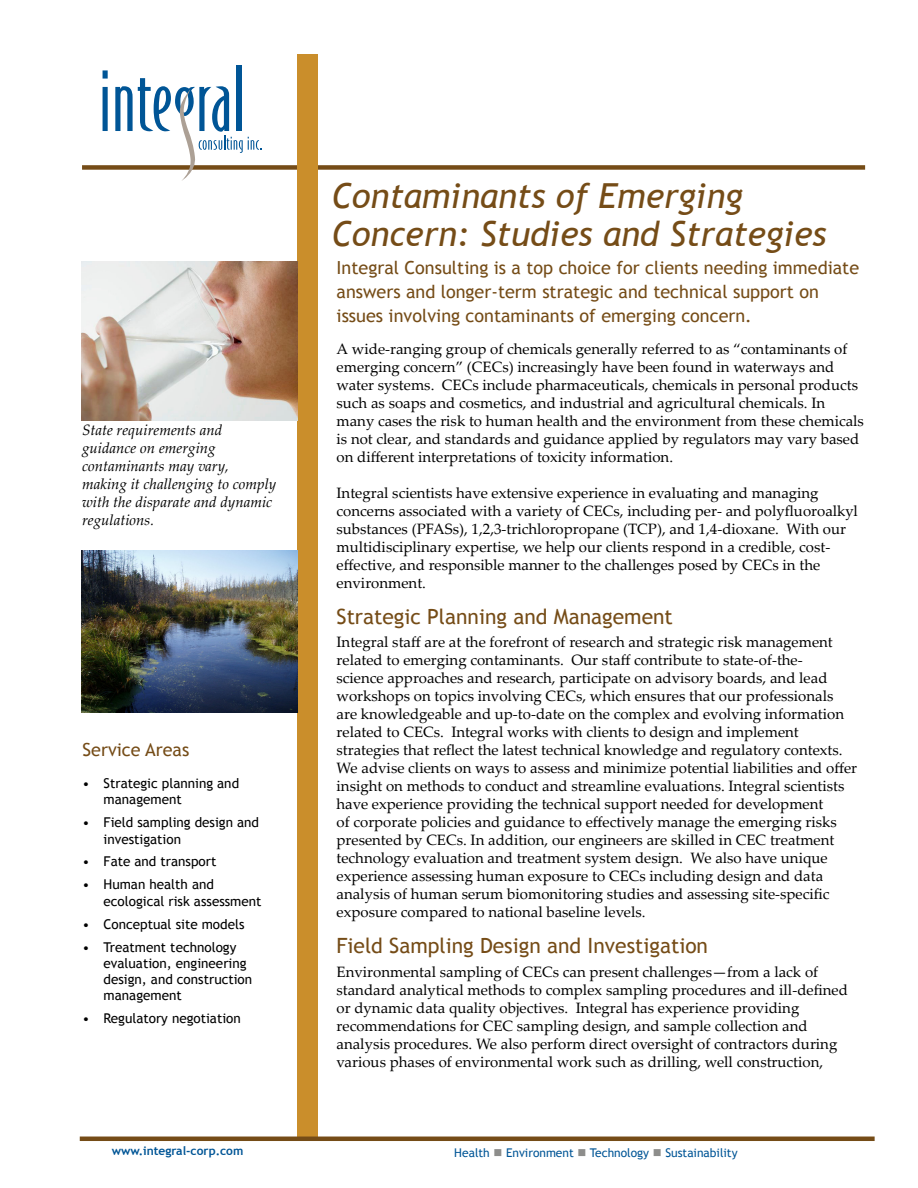
<style>
.page{position:relative;width:918px;height:1188px;background:#fff}
.page>*{position:absolute;margin:0;border:0;box-sizing:border-box;transform-origin:0 0}
.t1{font:italic 34.5px/37.5px "Trebuchet MS";color:#754c17}
.t2{font:21px "Trebuchet MS";color:#754c17}
.t3{font:18px/24px "Trebuchet MS";color:#754c17}
.t4{font:15px/18px "Palatino Linotype";color:#000}
.t5{font:italic 15px/18px "Palatino Linotype";color:#000}
.t6{font:13.5px/16.2px "Trebuchet MS";color:#000}
.t7{font:12px "Trebuchet MS";color:#005596}
.t8{font:700 12px "Trebuchet MS";color:#005596}
.s1{color:#8d8d8b}
</style>
<div class="page">
<div style="left:82px;top:165px;width:783px;height:5px;background:#754c17"></div>
<div style="left:297px;top:54px;width:20px;height:1082px;background:#ca8e2b"></div>
<hr style="left:80px;top:1137px;width:795px;height:4px;background:#754c17">
<svg style="left:103px;top:70px;width:5px;height:61px"></svg>
<div style="left:237px;top:65px;width:5px;height:66px;background:#005596"></div>
<svg style="left:115px;top:78px;width:147px;height:103px"></svg>
<img style="left:81px;top:551px;width:216px;height:162px">
<img style="left:81px;top:261px;width:216px;height:159px">
<p class="t5" style="left:82px;top:420px;width:196px">State requirements and guidance on emerging contaminants may vary, making it challenging to comply with the disparate and dynamic regulations.</p>
<p class="t3" style="left:83px;top:738px;width:108px">Service Areas</p>
<p class="t6" style="left:104px;top:775px;width:137px;text-indent:-21px">• Strategic planning and management</p>
<p class="t6" style="left:104px;top:815px;width:157px;text-indent:-21px">• Field sampling design and investigation</p>
<p class="t6" style="left:83px;top:854px;width:135px">• Fate and transport</p>
<p class="t6" style="left:104px;top:877px;width:159px;text-indent:-21px">• Human health and ecological risk assessment</p>
<p class="t6" style="left:83px;top:916px;width:163px">• Conceptual site models</p>
<p class="t6" style="left:104px;top:939px;width:150px;text-indent:-21px">• Treatment technology evaluation, engineering design, and construction management</p>
<p class="t6" style="left:83px;top:1010px;width:160px">• Regulatory negotiation</p>
<h1 class="t1" style="left:331px;top:178px;width:497px">Contaminants of Emerging<br>Concern: Studies and Strategies</h1>
<p class="t3" style="left:337px;top:256px;width:524px">Integral Consulting is a top choice for clients needing immediate answers and longer-term strategic and technical support on issues involving contaminants of emerging concern.</p>
<p class="t4" style="left:337px;top:339px;width:529px">A wide-ranging group of chemicals generally referred to as “contaminants of emerging concern” (CECs) increasingly have been found in waterways and water systems. CECs include pharmaceuticals, chemicals in personal products such as soaps and cosmetics, and industrial and agricultural chemicals. In many cases the risk to human health and the environment from these chemicals is not clear, and standards and guidance applied by regulators may vary based on different interpretations of toxicity information.</p>
<p class="t4" style="left:337px;top:483px;width:523px">Integral scientists have extensive experience in evaluating and managing concerns associated with a variety of CECs, including per- and polyfluoroalkyl substances (PFASs), 1,2,3-trichloropropane (TCP), and 1,4-dioxane. With our multidisciplinary expertise, we help our clients respond in a credible, cost&shy;effective, and responsible manner to the challenges posed by CECs in the environment.</p>
<h2 class="t2" style="left:337px;top:604px;width:338px">Strategic Planning and Management</h2>
<p class="t4" style="left:337px;top:633px;width:522px">Integral staff are at the forefront of research and strategic risk management related to emerging contaminants. Our staff contribute to state-of-the-<br>science approaches and research, participate on advisory boards, and lead workshops on topics involving CECs, which ensures that our professionals are knowledgeable and up-to-date on the complex and evolving information related to CECs. Integral works with clients to design and implement strategies that reflect the latest technical knowledge and regulatory contexts.<br>We advise clients on ways to assess and minimize potential liabilities and offer insight on methods to conduct and streamline evaluations. Integral scientists have experience providing the technical support needed for development<br>of corporate policies and guidance to effectively manage the emerging risks presented by CECs. In addition, our engineers are skilled in CEC treatment technology evaluation and treatment system design. We also have unique experience assessing human exposure to CECs including design and data analysis of human serum biomonitoring studies and assessing site-specific exposure compared to national baseline levels.</p>
<h2 class="t2" style="left:337px;top:933px;width:373px">Field Sampling Design and Investigation</h2>
<p class="t4" style="left:337px;top:962px;width:513px">Environmental sampling of CECs can present challenges—from a lack of standard analytical methods to complex sampling procedures and ill-defined or dynamic data quality objectives. Integral has experience providing recommendations for CEC sampling design, and sample collection and analysis procedures. We also perform direct oversight of contractors during various phases of environmental work such as drilling, well construction,</p>
<p class="t8" style="left:112px;top:1144px;width:133px">www.integral-corp.com</p>
<p class="t7" style="left:454px;top:1146px;width:285px">Health <span class="s1">■</span> Environment <span class="s1">■</span> Technology <span class="s1">■</span> Sustainability</p>
</div>
